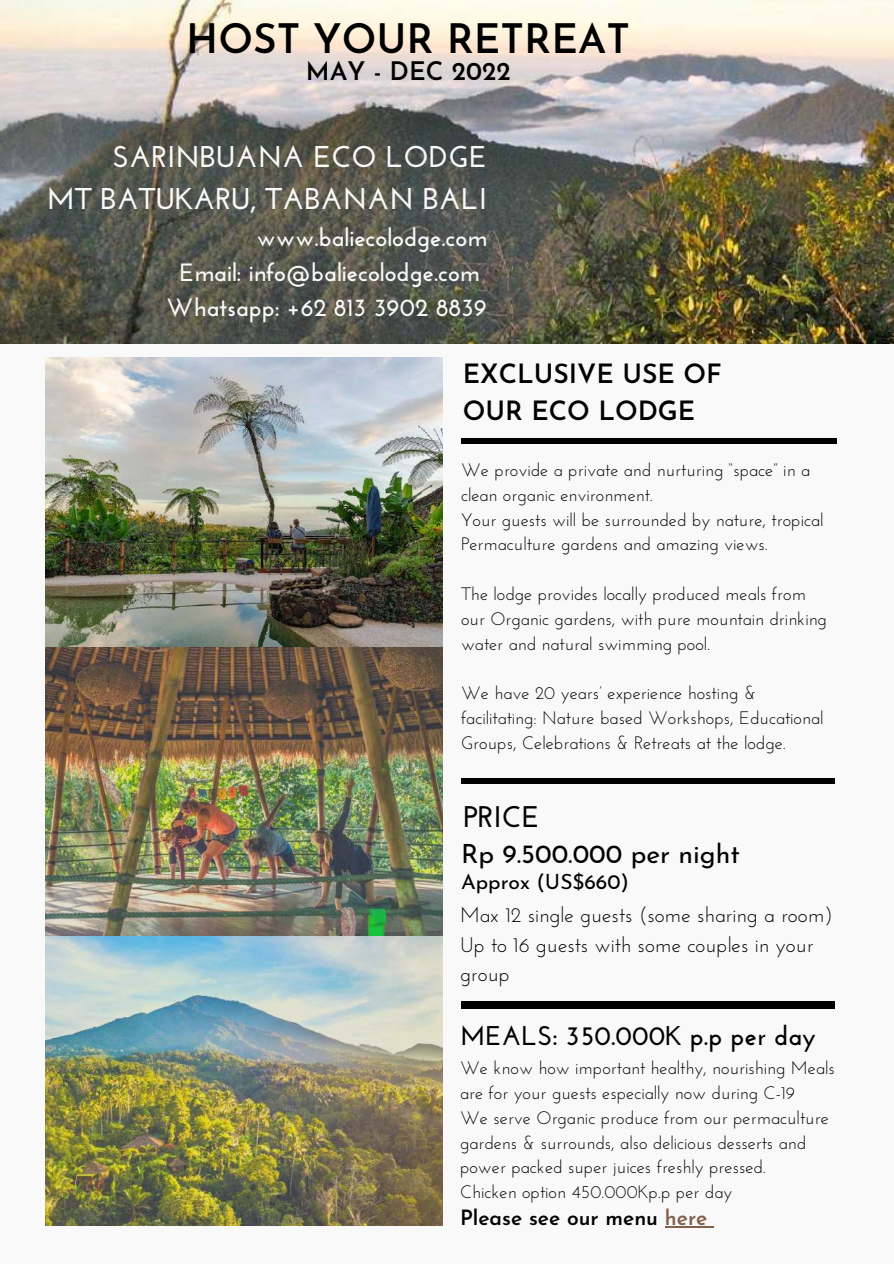
<style>
.page{position:relative;width:894px;height:1264px;background:#fff}
.page>*{position:absolute;margin:0;border:0;box-sizing:border-box;transform-origin:0 0}
.t1{font:600 40.5px "Josefin Sans";color:#000}
.t2{font:700 30px/41.7px "Josefin Sans";color:#f9f9f9;text-align:right}
.t3{font:700 29.85px "Josefin Sans";color:#000}
.t4{font:700 27px "Josefin Sans";color:#000}
.t5{font:600 26.55px/36px "Josefin Sans";color:#000}
.t6{font:26.55px "Josefin Sans";color:#000}
.t7{font:600 25.5px "Josefin Sans";color:#000}
.t8{font:700 25.05px/35px "Josefin Sans";color:#f9f9f9;text-align:right}
.t9{font:21px/29.2px "Josefin Sans";color:#000}
.t10{font:600 21px "Josefin Sans";color:#000}
.t11{font:21px "Josefin Sans";color:#000}
.t12{font:18px/24.8px "Josefin Sans";color:#000}
.s1{color:#825e4b}
</style>
<div class="page">
<div style="left:0;top:0;width:893px;height:1263px;background:#f9f9f9"></div>
<hr style="left:664px;top:1226px;width:43px;height:1px;background:#825e4b">
<div style="left:461px;top:438px;width:375px;height:6px;background:#000"></div>
<div style="left:461px;top:1001px;width:373px;height:8px;background:#000"></div>
<div style="left:461px;top:778px;width:373px;height:5px;background:#000"></div>
<img style="left:45px;top:357px;width:397px;height:867px">
<img style="left:0;top:0;width:893px;height:343px">
<h1 class="t1" style="left:186px;top:23px;width:445px">HOST YOUR RETREAT</h1>
<h3 class="t7" style="left:306px;top:61px;width:206px">MAY - DEC 2022</h3>
<h2 class="t2" style="left:47px;top:139px;width:442px">SARINBUANA ECO LODGE<br>MT BATUKARU, TABANAN BALI</h2>
<h3 class="t8" style="left:166px;top:222px;width:322px">www.baliecolodge.com<br>Email: info@baliecolodge.com<br>Whatsapp: +62 813 3902 8839</h3>
<h3 class="t5" style="left:462px;top:359px;width:260px">EXCLUSIVE USE OF<br>OUR ECO LODGE</h3>
<p class="t12" style="left:461px;top:459px;width:364px">We provide a private and nurturing “space” in a clean organic environment.<br>Your guests will be surrounded by nature, tropical Permaculture gardens and amazing views.</p>
<p class="t12" style="left:461px;top:583px;width:367px">The lodge provides locally produced meals from our Organic gardens, with pure mountain drinking water and natural swimming pool.</p>
<p class="t12" style="left:461px;top:682px;width:364px">We have 20 years’ experience hosting &amp; facilitating: Nature based Workshops, Educational<br>Groups, Celebrations &amp; Retreats at the lodge.</p>
<h3 class="t3" style="left:463px;top:804px;width:78px">PRICE</h3>
<h3 class="t6" style="left:461px;top:843px;width:280px">Rp 9.500.000 per night</h3>
<p class="t11" style="left:461px;top:873px;width:169px">Approx (US$660)</p>
<p class="t9" style="left:460px;top:902px;width:374px">Max 12 single guests (some sharing a room)<br>Up to 16 guests with some couples in your group</p>
<h3 class="t4" style="left:460px;top:1024px;width:357px">MEALS: 350.000K p.p per day</h3>
<p class="t12" style="left:460px;top:1057px;width:376px">We know how important healthy, nourishing Meals are for your guests especially now during C-19<br>We serve Organic produce from our permaculture gardens &amp; surrounds, also delicious desserts and power packed super juices freshly pressed.<br>Chicken option 450.000Kp.p per day</p>
<p class="t10" style="left:460px;top:1209px;width:249px">Please see our menu <span class="s1">here</span></p>
</div>
